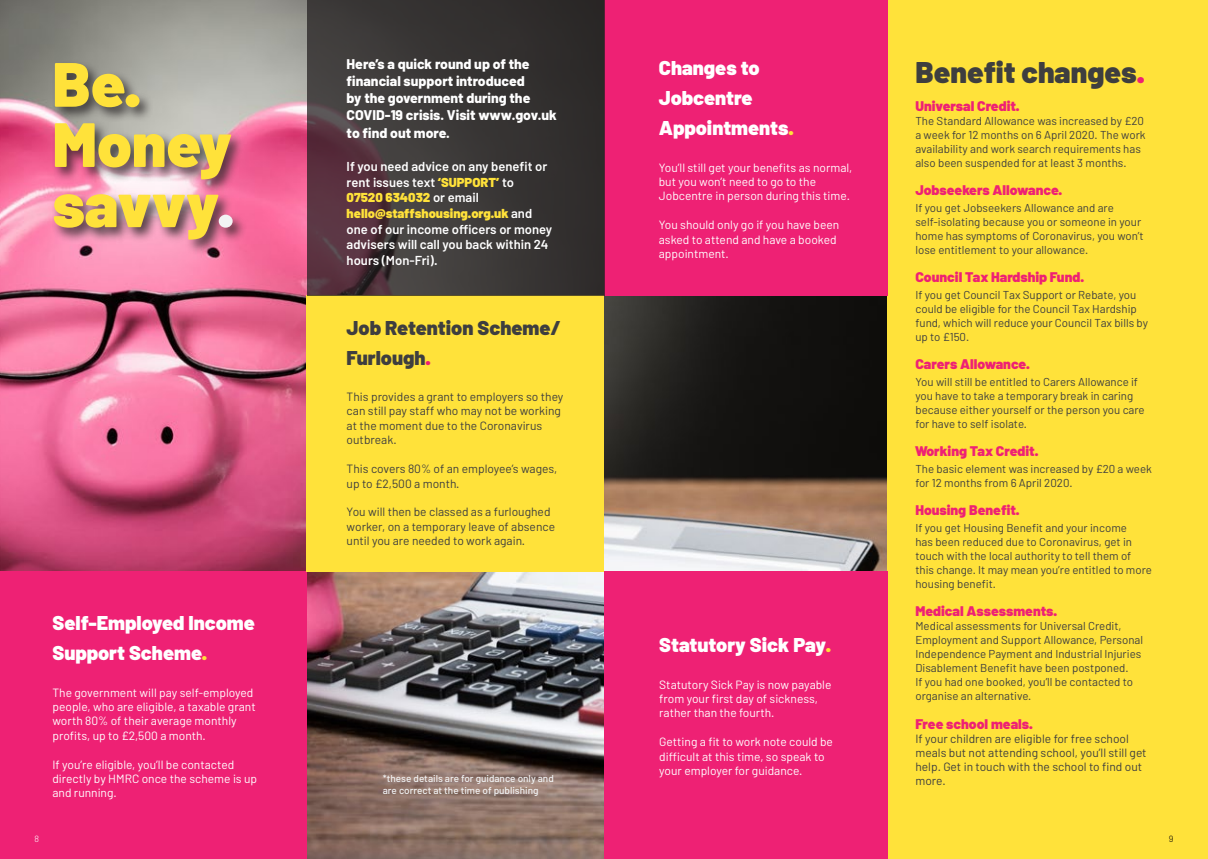
<style>
.page{position:relative;width:1208px;height:859px;background:#fff}
.page>*{position:absolute;margin:0;border:0;box-sizing:border-box;transform-origin:0 0}
.t1{font:900 62.4px "Barlow";color:#ffe23a}
.t2{font:900 30px "Barlow";color:#3e3e3f}
.t3{font:900 20px/30px "Barlow";color:#fff}
.t4{font:900 20px/30px "Barlow";color:#3e3e3f}
.t5{font:900 14px "Barlow";color:#ee2174}
.t6{font:800 14px/17.1px "Barlow";color:#fff}
.t7{font:600 13px/15.6px "Barlow";color:#fff}
.t8{font:900 13px "Barlow";color:#ffe23a}
.t9{font:12px/14.4px "Barlow";color:#fff}
.t10{font:12px/14.4px "Barlow";color:#3e3e3f}
.t11{font:11.5px/14px "Barlow";color:#3e3e3f}
.t12{font:500 10px/12px "Barlow";color:#f2f3f4}
.t13{font:300 9px "Barlow";color:#fff}
.t14{font:300 9px "Barlow";color:#000}
.s1{color:#f2f3f4}
.s2{color:#ffe23a}
.s3{font-weight:900;color:#ffe23a}
.s4{font-weight:600;color:#fff}
.s5{color:#ee1b75}
.s6{color:#ee2174}
</style>
<div class="page">
<img style="left:0;top:0;width:887px;height:859px">
<div style="left:887px;top:0;width:321px;height:859px;background:#ffe23a"></div>
<div style="left:0;top:572px;width:306px;height:287px;background:#ee2174"></div>
<div style="left:51px;top:60px;width:196px;height:195px;background:#231f20;opacity:.75"></div>
<div style="left:604px;top:0;width:283px;height:296px;background:#ee2174"></div>
<div style="left:307px;top:296px;width:297px;height:276px;background:#ffe23a"></div>
<svg style="left:307px;top:0;width:297px;height:296px;background:#3d3536"></svg>
<div style="left:604px;top:572px;width:283px;height:287px;background:#ee2174"></div>
<p class="t1" style="left:52px;top:46px;width:90px">Be.</p>
<p class="t1" style="left:52px;top:106px;width:181px">Money</p>
<p class="t1" style="left:52px;top:166px;width:183px">savvy<span class="s1">.</span></p>
<p class="t3" style="left:52px;top:608px;width:204px">Self-Employed Income<br>Support Scheme<span class="s2">.</span></p>
<p class="t9" style="left:52px;top:685px;width:205px">The government will pay self-employed people, who are eligible, a taxable grant worth 80% of their average monthly profits, up to £2,500 a month.</p>
<p class="t9" style="left:52px;top:757px;width:206px">If you’re eligible, you’ll be contacted directly by HMRC once the scheme is up and running.</p>
<p class="t6" style="left:347px;top:55px;width:212px">Here’s a quick round up of the financial support introduced<br>by the government during the<br>COVID-19 crisis. Visit www.gov.uk to find out more.</p>
<p class="t7" style="left:347px;top:159px;width:202px">If you need advice on any benefit or rent issues text <span class="s3">‘SUPPORT’</span> to</p>
<p class="t8" style="left:347px;top:190px;width:134px">07520 634032 <span class="s4">or email</span></p>
<p class="t7" style="left:347px;top:205px;width:207px"><span class="s3">hello@staffshousing.org.uk</span> and one of our income officers or money advisers will call you back within 24 hours (Mon-Fri).</p>
<p class="t4" style="left:347px;top:313px;width:215px">Job Retention Scheme/<br>Furlough<span class="s5">.</span></p>
<p class="t10" style="left:347px;top:389px;width:218px">This provides a grant to employers so they can still pay staff who may not be working at the moment due to the Coronavirus outbreak.</p>
<p class="t10" style="left:347px;top:461px;width:212px">This covers 80% of an employee’s wages, up to £2,500 a month.</p>
<p class="t10" style="left:347px;top:504px;width:210px">You will then be classed as a furloughed worker, on a temporary leave of absence until you are needed to work again.</p>
<p class="t12" style="left:383px;top:772px;width:172px">*these details are for guidance only and are correct at the time of publishing</p>
<p class="t3" style="left:659px;top:53px;width:136px">Changes to<br>Jobcentre<br>Appointments<span class="s2">.</span></p>
<p class="t9" style="left:659px;top:160px;width:195px">You’ll still get your benefits as normal, but you won’t need to go to the<br>Jobcentre in person during this time.</p>
<p class="t9" style="left:659px;top:217px;width:182px">You should only go if you have been asked to attend and have a booked appointment.</p>
<p class="t3" style="left:659px;top:630px;width:173px">Statutory Sick Pay<span class="s2">.</span></p>
<p class="t9" style="left:659px;top:677px;width:174px">Statutory Sick Pay is now payable from your first day of sickness, rather than the fourth.</p>
<p class="t9" style="left:659px;top:734px;width:175px">Getting a fit to work note could be difficult at this time, so speak to your employer for guidance.</p>
<p class="t2" style="left:915px;top:54px;width:231px">Benefit changes<span class="s6">.</span></p>
<p class="t5" style="left:915px;top:97px;width:106px">Universal Credit.</p>
<p class="t11" style="left:915px;top:114px;width:232px">The Standard Allowance was increased by £20 a week for 12 months on 6 April 2020. The work availability and work search requirements has also been suspended for at least 3 months.</p>
<p class="t5" style="left:915px;top:182px;width:148px">Jobseekers Allowance.</p>
<p class="t11" style="left:915px;top:201px;width:230px">If you get Jobseekers Allowance and are self-isolating because you or someone in your home has symptoms of Coronavirus, you won’t lose entitlement to your allowance.</p>
<p class="t5" style="left:915px;top:269px;width:170px">Council Tax Hardship Fund.</p>
<p class="t11" style="left:915px;top:288px;width:234px">If you get Council Tax Support or Rebate, you could be eligible for the Council Tax Hardship fund, which will reduce your Council Tax bills by up to £150.</p>
<p class="t5" style="left:915px;top:356px;width:116px">Carers Allowance.</p>
<p class="t11" style="left:915px;top:375px;width:231px">You will still be entitled to Carers Allowance if you have to take a temporary break in caring because either yourself or the person you care for have to self isolate.</p>
<p class="t5" style="left:915px;top:443px;width:124px">Working Tax Credit.</p>
<p class="t11" style="left:915px;top:462px;width:238px">The basic element was increased by £20 a week for 12 months from 6 April 2020.</p>
<p class="t5" style="left:915px;top:502px;width:106px">Housing Benefit.</p>
<p class="t11" style="left:915px;top:521px;width:238px">If you get Housing Benefit and your income<br>has been reduced due to Coronavirus, get in touch with the local authority to tell them of this change. It may mean you’re entitled to more housing benefit.</p>
<p class="t5" style="left:915px;top:603px;width:143px">Medical Assessments.</p>
<p class="t11" style="left:915px;top:619px;width:229px">Medical assessments for Universal Credit, Employment and Support Allowance, Personal Independence Payment and Industrial Injuries Disablement Benefit have been postponed.<br>If you had one booked, you’ll be contacted to organise an alternative.</p>
<p class="t5" style="left:915px;top:715px;width:119px">Free school meals.</p>
<p class="t10" style="left:915px;top:731px;width:233px;line-height:14px">If your children are eligible for free school meals but not attending school, you’ll still get help. Get in touch with the school to find out more.</p>
<p class="t13" style="left:34px;top:833px;width:6px">8</p>
<p class="t14" style="left:1168px;top:833px;width:6px">9</p>
</div>
